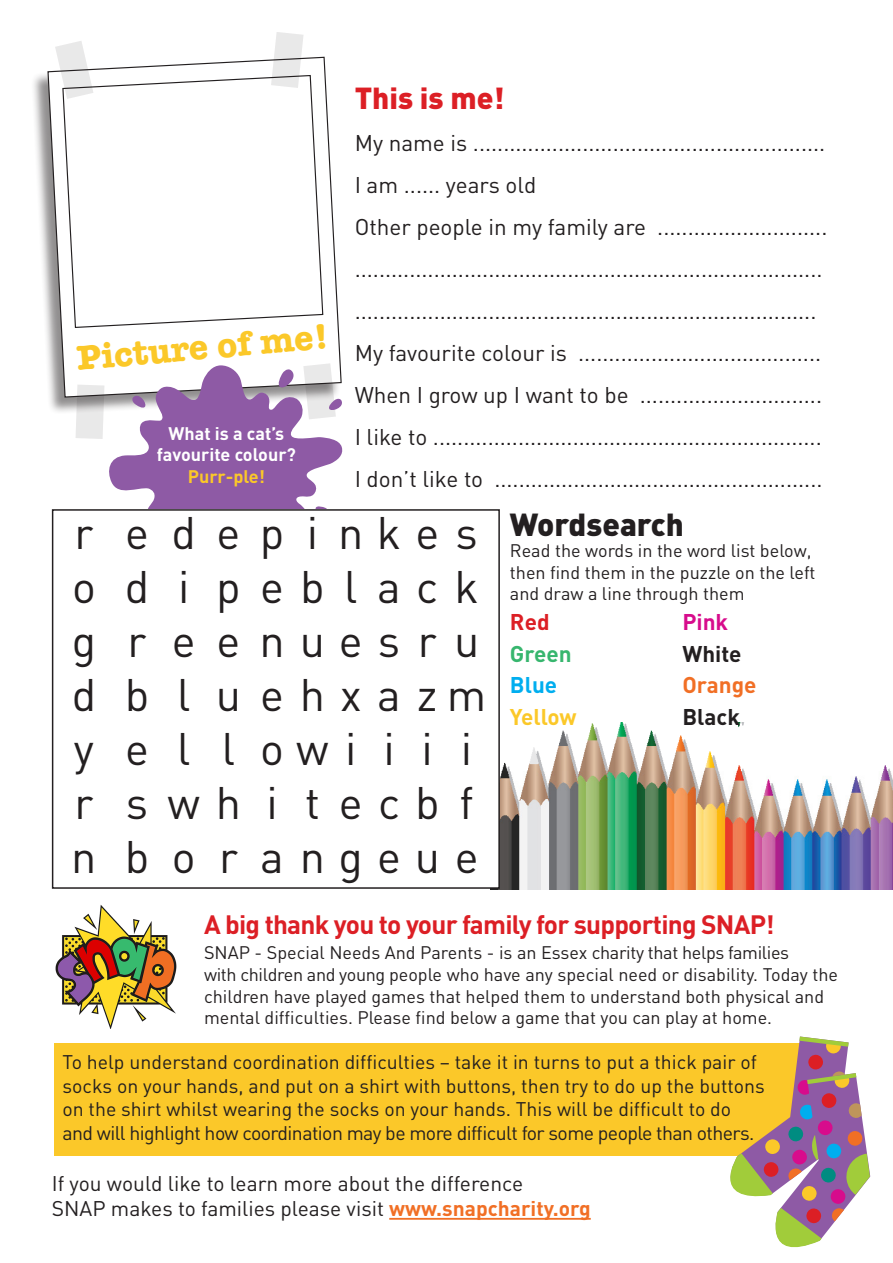
<style>
.page{position:relative;width:893px;height:1263px;background:#fff}
.page>*{position:absolute;margin:0;border:0;box-sizing:border-box;transform-origin:0 0}
.t1{font:45px "DIN";color:#231f20}
.t2{font:700 35.55px "American Typewriter";color:#fbc829}
.t3{font:900 31.5px "DIN";color:#231f20}
.t4{font:900 30px "DIN";color:#dc1f25}
.t5{font:700 26.25px "DIN";letter-spacing:-.03em;color:#dc1f25}
.t6{font:22.5px/42px "DIN";color:#231f20}
.t7{font:700 22.5px "DIN";color:#231f20}
.t8{font:700 22.5px "DIN";letter-spacing:-.01em;color:#fbc829}
.t9{font:700 22.5px "DIN";color:#f16f25}
.t10{font:700 22.5px "DIN";color:#37b66e}
.t11{font:700 22.5px "DIN";color:#00aeef}
.t12{font:700 22.5px "DIN";color:#d70c8c}
.t13{font:700 22.5px "DIN";color:#dc1f25}
.t14{font:21px/25.2px "DIN";color:#231f20}
.t15{font:19.5px/23.4px "DIN";color:#231f20}
.t16{font:18px/21.6px "DIN";color:#231f20}
.t17{font:700 18px "DIN";color:#fff}
.t18{font:700 18px "DIN";color:#fbc829}
.s1{font-weight:700;color:#f16f25}
</style>
<div class="page">
<div style="left:31px;top:58px;width:310px;height:357px;background:#231f20;opacity:.5"></div>
<svg style="left:47px;top:56px;width:294px;height:342px"></svg>
<svg style="left:62px;top:74px;width:262px;height:255px"></svg>
<svg style="left:55px;top:41px;width:38px;height:58px"></svg>
<svg style="left:271px;top:32px;width:33px;height:56px"></svg>
<svg style="left:76px;top:385px;width:28px;height:54px"></svg>
<svg style="left:106px;top:365px;width:237px;height:144px;fill:#8e5aa5"></svg>
<svg style="left:315px;top:505px;width:15px;height:4px"></svg>
<svg style="left:131px;top:394px;width:15px;height:15px"></svg>
<svg style="left:277px;top:367px;width:18px;height:21px"></svg>
<svg style="left:303px;top:363px;width:40px;height:56px"></svg>
<img style="left:500px;top:723px;width:393px;height:166px">
<div style="left:52px;top:509px;width:448px;height:380px;border:2px solid #231f20"></div>
<img style="left:55px;top:905px;width:122px;height:124px">
<hr style="left:389px;top:1218px;width:202px;height:2px;background:#f16f25">
<div style="left:54px;top:1043px;width:785px;height:112px;background:#fbc829"></div>
<svg style="left:708px;top:1036px;width:162px;height:212px"></svg>
<div style="left:760px;top:708px;width:101px;height:51px;background:#fff"></div>
<p class="t2" style="left:74px;top:328px;width:254px;rotate:-5deg">Picture of me!</p>
<p class="t17" style="left:169px;top:421px;width:117px">What is a cat’s</p>
<p class="t17" style="left:157px;top:443px;width:140px">favourite colour?</p>
<p class="t18" style="left:188px;top:465px;width:79px">Purr-ple!</p>
<p class="t4" style="left:355px;top:78px;width:151px">This is me!</p>
<p class="t6" style="left:355px;top:121px;width:472px">My name is ..........................................................<br>I am ...... years old</p>
<p class="t6" style="left:355px;top:205px;width:474px">Other people in my family are ............................ ............................................................................. ............................................................................</p>
<p class="t6" style="left:355px;top:331px;width:468px">My favourite colour is ........................................</p>
<p class="t6" style="left:355px;top:373px;width:469px">When I grow up I want to be ..............................</p>
<p class="t6" style="left:355px;top:415px;width:469px">I like to ................................................................</p>
<p class="t6" style="left:355px;top:457px;width:469px">I don’t like to ......................................................</p>
<p class="t1" style="left:74px;top:504px;width:20px">r</p>
<p class="t1" style="left:72px;top:558px;width:25px">o</p>
<p class="t1" style="left:72px;top:612px;width:26px">g</p>
<p class="t1" style="left:72px;top:666px;width:26px">d</p>
<p class="t1" style="left:74px;top:720px;width:22px">y</p>
<p class="t1" style="left:74px;top:774px;width:20px">r</p>
<p class="t1" style="left:71px;top:828px;width:27px">n</p>
<p class="t1" style="left:307px;top:504px;width:172px">i n k e s</p>
<p class="t1" style="left:172px;top:504px;width:26px">d</p>
<p class="t1" style="left:178px;top:558px;width:13px">i</p>
<p class="t1" style="left:172px;top:612px;width:25px">e</p>
<p class="t1" style="left:177px;top:666px;width:15px">l</p>
<p class="t1" style="left:177px;top:720px;width:15px">l</p>
<p class="t1" style="left:125px;top:504px;width:25px">e</p>
<p class="t1" style="left:125px;top:558px;width:26px">d</p>
<p class="t1" style="left:128px;top:612px;width:20px">r</p>
<p class="t1" style="left:125px;top:666px;width:26px">b</p>
<p class="t1" style="left:125px;top:720px;width:25px">e</p>
<p class="t1" style="left:126px;top:774px;width:117px">s w h</p>
<p class="t1" style="left:125px;top:828px;width:26px">b</p>
<p class="t1" style="left:217px;top:504px;width:69px">e p</p>
<p class="t1" style="left:216px;top:558px;width:264px">p e b l a c k</p>
<p class="t1" style="left:217px;top:612px;width:264px">e n u e s r u</p>
<p class="t1" style="left:216px;top:666px;width:272px">u e h x a zm</p>
<p class="t1" style="left:222px;top:720px;width:15px">l</p>
<p class="t1" style="left:260px;top:720px;width:98px">o w i</p>
<p class="t1" style="left:266px;top:774px;width:13px">i</p>
<p class="t1" style="left:260px;top:828px;width:220px">a n g e u e</p>
<p class="t1" style="left:383px;top:720px;width:13px">i</p>
<p class="t1" style="left:422px;top:720px;width:13px">i</p>
<p class="t1" style="left:461px;top:720px;width:13px">i</p>
<p class="t1" style="left:305px;top:774px;width:170px">t e c b f</p>
<p class="t1" style="left:172px;top:828px;width:25px">o</p>
<p class="t1" style="left:219px;top:828px;width:20px">r</p>
<p class="t3" style="left:510px;top:503px;width:175px">Wordsearch</p>
<p class="t16" style="left:510px;top:539px;width:307px">Read the words in the word list below, then find them in the puzzle on the left and draw a line through them</p>
<p class="t13" style="left:510px;top:607px;width:41px">Red</p>
<p class="t10" style="left:510px;top:639px;width:63px">Green</p>
<p class="t11" style="left:510px;top:670px;width:49px">Blue</p>
<p class="t8" style="left:510px;top:702px;width:68px">Yellow</p>
<p class="t12" style="left:682px;top:607px;width:47px">Pink</p>
<p class="t7" style="left:682px;top:639px;width:61px">White</p>
<p class="t9" style="left:682px;top:670px;width:76px">Orange</p>
<p class="t7" style="left:682px;top:702px;width:59px">Black</p>
<p class="t5" style="left:204px;top:907px;width:572px">A big thank you to your family for supporting SNAP!</p>
<p class="t16" style="left:204px;top:942px;width:636px">SNAP - Special Needs And Parents - is an Essex charity that helps families<br>with children and young people who have any special need or disability. Today the children have played games that helped them to understand both physical and mental difficulties. Please find below a game that you can play at home.</p>
<p class="t15" style="left:63px;top:1050px;width:704px">To help understand coordination difficulties – take it in turns to put a thick pair of socks on your hands, and put on a shirt with buttons, then try to do up the buttons on the shirt whilst wearing the socks on your hands. This will be difficult to do and will highlight how coordination may be more difficult for some people than others.</p>
<p class="t14" style="left:52px;top:1170px;width:540px">If you would like to learn more about the difference<br>SNAP makes to families please visit <span class="s1">www.snapcharity.org</span></p>
</div>
